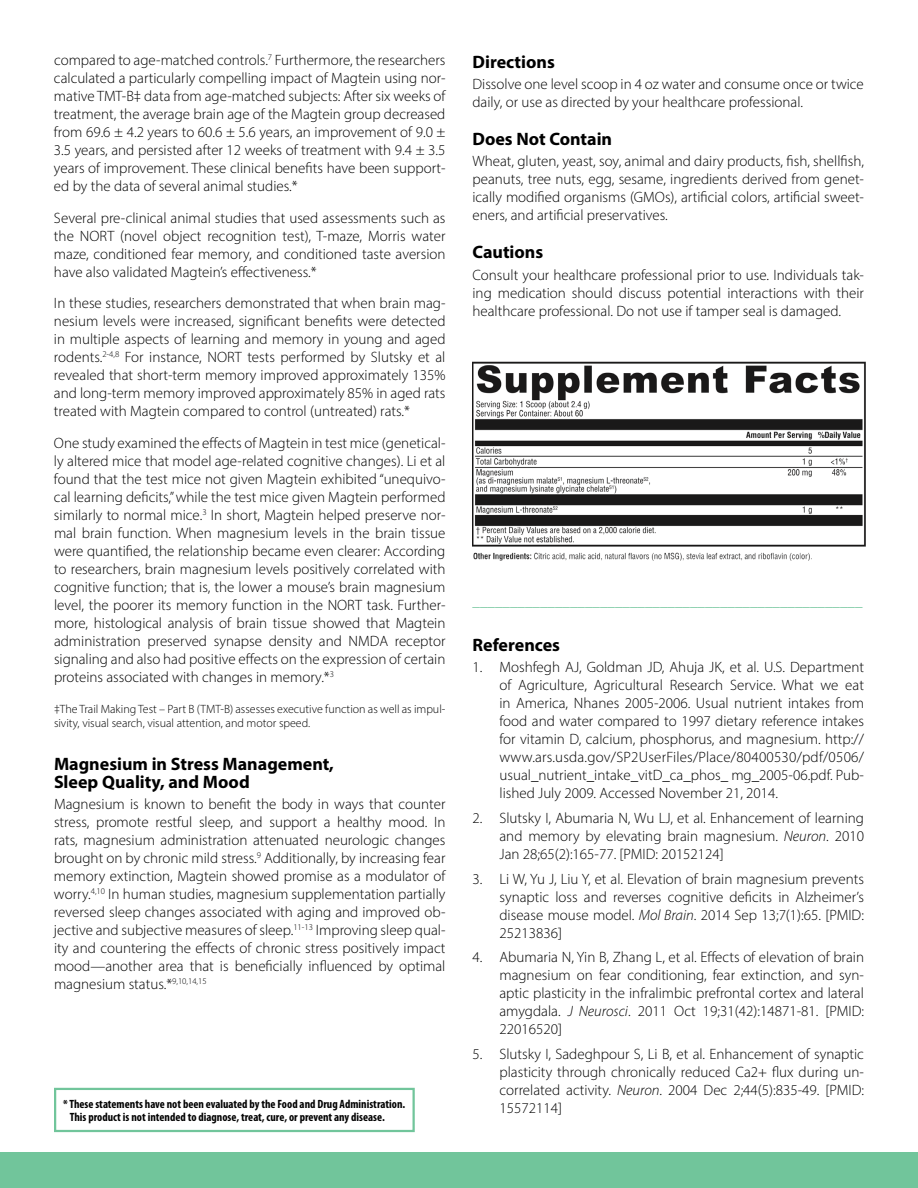
<style>
.page{position:relative;width:918px;height:1188px;background:#fff}
.page>*{position:absolute;margin:0;border:0;box-sizing:border-box;transform-origin:0 0}
.t1{font:700 18px/18px "Myriad Pro";color:#000}
.t2{font:300 15px/18px "Myriad Pro";color:#000;text-align:justify}
.t3{font:300 15px "Myriad Pro";color:#71c59b}
.t4{font:700 condensed 12px/13.5px "Myriad Pro";color:#000}
.t5{font:300 12px/13.5px "Myriad Pro";color:#000}
.s1{font-family:"Myriad Variable Concept";font-weight:400;font-style:italic}
</style>
<div class="page">
<div style="left:0;top:1153px;width:918px;height:35px;background:#71c59b"></div>
<div style="left:54px;top:1088px;width:361px;height:44px;border:2px solid #71c59b"></div>
<img style="left:472px;top:361px;width:393px;height:200px">
<p class="t2" style="left:54px;top:51px;width:393px">compared to age-matched controls.<sup>7</sup> Furthermore, the researchers calculated a particularly compelling impact of Magtein using nor&shy;mative TMT-B‡ data from age-matched subjects: After six weeks of treatment, the average brain age of the Magtein group decreased from 69.6 ± 4.2 years to 60.6 ± 5.6 years, an improvement of 9.0 ± 3.5 years, and persisted after 12 weeks of treatment with 9.4 ± 3.5 years of improvement. These clinical benefits have been support&shy;ed by the data of several animal studies.*</p>
<p class="t2" style="left:54px;top:209px;width:393px">Several pre-clinical animal studies that used assessments such as the NORT (novel object recognition test), T-maze, Morris water maze, conditioned fear memory, and conditioned taste aversion have also validated Magtein’s effectiveness.*</p>
<p class="t2" style="left:54px;top:294px;width:393px">In these studies, researchers demonstrated that when brain mag&shy;nesium levels were increased, significant benefits were detected in multiple aspects of learning and memory in young and aged rodents.<sup>2-4,8</sup> For instance, NORT tests performed by Slutsky et al revealed that short-term memory improved approximately 135% and long-term memory improved approximately 85% in aged rats treated with Magtein compared to control (untreated) rats.*</p>
<p class="t2" style="left:54px;top:434px;width:393px">One study examined the effects of Magtein in test mice (genetical&shy;ly altered mice that model age-related cognitive changes). Li et al found that the test mice not given Magtein exhibited “unequivo&shy;cal learning deficits,” while the test mice given Magtein performed similarly to normal mice.<sup>3</sup> In short, Magtein helped preserve nor&shy;mal brain function. When magnesium levels in the brain tissue were quantified, the relationship became even clearer: According to researchers, brain magnesium levels positively correlated with cognitive function; that is, the lower a mouse’s brain magnesium level, the poorer its memory function in the NORT task. Further&shy;more, histological analysis of brain tissue showed that Magtein administration preserved synapse density and NMDA receptor signaling and also had positive effects on the expression of certain proteins associated with changes in memory.*<sup>3</sup></p>
<p class="t5" style="left:54px;top:702px;width:393px">‡The Trail Making Test – Part B (TMT-B) assesses executive function as well as impul&shy;sivity, visual search, visual attention, and motor speed.</p>
<p class="t1" style="left:54px;top:754px;width:281px">Magnesium in Stress Management,<br>Sleep Quality, and Mood</p>
<p class="t2" style="left:54px;top:795px;width:393px">Magnesium is known to benefit the body in ways that counter stress, promote restful sleep, and support a healthy mood. In rats, magnesium administration attenuated neurologic changes brought on by chronic mild stress.<sup>9</sup> Additionally, by increasing fear memory extinction, Magtein showed promise as a modulator of worry.<sup>4,10</sup> In human studies, magnesium supplementation partially reversed sleep changes associated with aging and improved ob&shy;jective and subjective measures of sleep.<sup>11-13</sup> Improving sleep qual&shy;ity and countering the effects of chronic stress positively impact mood—another area that is beneficially influenced by optimal magnesium status.*<sup>9,10,14,15</sup></p>
<p class="t4" style="left:70px;top:1097px;width:337px;text-indent:-7px">* These statements have not been evaluated by the Food and Drug Administration.<br>This product is not intended to diagnose, treat, cure, or prevent any disease.</p>
<p class="t1" style="left:472px;top:52px;width:84px">Directions</p>
<p class="t2" style="left:472px;top:75px;width:393px">Dissolve one level scoop in 4 oz water and consume once or twice daily, or use as directed by your healthcare professional.</p>
<p class="t1" style="left:472px;top:129px;width:141px">Does Not Contain</p>
<p class="t2" style="left:472px;top:152px;width:393px">Wheat, gluten, yeast, soy, animal and dairy products, fish, shellfish, peanuts, tree nuts, egg, sesame, ingredients derived from genet&shy;ically modified organisms (GMOs), artificial colors, artificial sweet&shy;eners, and artificial preservatives.</p>
<p class="t1" style="left:472px;top:243px;width:72px">Cautions</p>
<p class="t2" style="left:472px;top:266px;width:393px">Consult your healthcare professional prior to use. Individuals tak&shy;ing medication should discuss potential interactions with their healthcare professional. Do not use if tamper seal is damaged.</p>
<p class="t3" style="left:472px;top:592px;width:391px">____________________________________________________</p>
<p class="t1" style="left:472px;top:635px;width:89px">References</p>
<p class="t2" style="left:500px;top:658px;width:366px;text-indent:-27px">1. Moshfegh AJ, Goldman JD, Ahuja JK, et al. U.S. Department of Agriculture, Agricultural Research Service. What we eat in America, Nhanes 2005-2006. Usual nutrient intakes from food and water compared to 1997 dietary reference intakes for vitamin D, calcium, phosphorus, and magnesium. http:// www.ars.usda.gov/SP2UserFiles/Place/80400530/pdf/0506/ usual_nutrient_intake_vitD_ca_phos_ mg_2005-06.pdf. Pub&shy;lished July 2009. Accessed November 21, 2014.</p>
<p class="t2" style="left:500px;top:809px;width:366px;text-indent:-27px">2. Slutsky I, Abumaria N, Wu LJ, et al. Enhancement of learning and memory by elevating brain magnesium. <span class="s1">Neuron</span>. 2010<br>Jan 28;65(2):165-77. [PMID: 20152124]</p>
<p class="t2" style="left:500px;top:870px;width:366px;text-indent:-27px">3. Li W, Yu J, Liu Y, et al. Elevation of brain magnesium prevents synaptic loss and reverses cognitive deficits in Alzheimer’s disease mouse model. <span class="s1">Mol Brain</span>. 2014 Sep 13;7(1):65. [PMID:<br>25213836]</p>
<p class="t2" style="left:500px;top:948px;width:366px;text-indent:-27px">4. Abumaria N, Yin B, Zhang L, et al. Effects of elevation of brain magnesium on fear conditioning, fear extinction, and syn&shy;aptic plasticity in the infralimbic prefrontal cortex and lateral amygdala. <span class="s1">J Neurosci</span>. 2011 Oct 19;31(42):14871-81. [PMID:<br>22016520]</p>
<p class="t2" style="left:500px;top:1045px;width:366px;text-indent:-27px">5. Slutsky I, Sadeghpour S, Li B, et al. Enhancement of synaptic plasticity through chronically reduced Ca2+ flux during un&shy;correlated activity. <span class="s1">Neuron</span>. 2004 Dec 2;44(5):835-49. [PMID:<br>15572114]</p>
</div>
